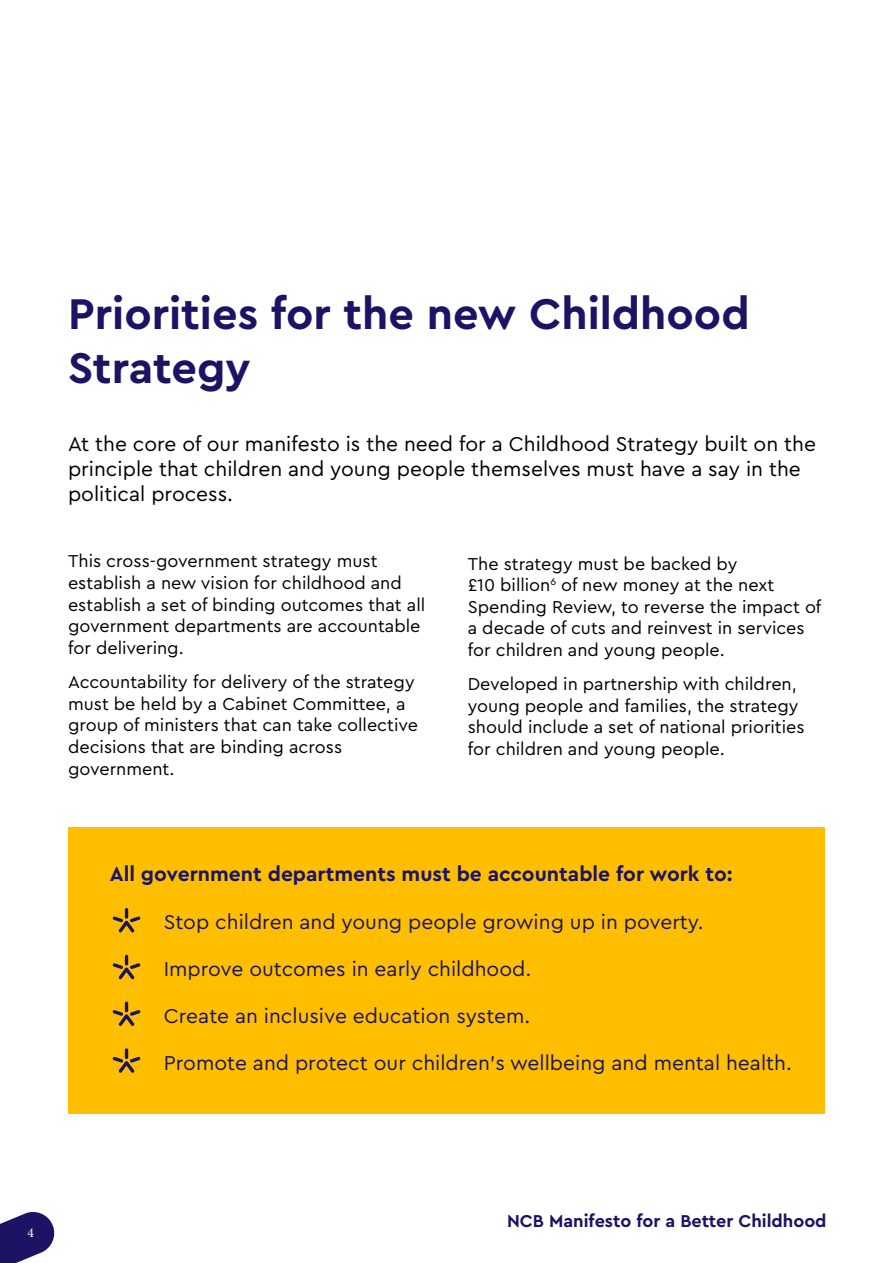
<style>
.page{position:relative;width:893px;height:1263px;background:#fff}
.page>*{position:absolute;margin:0;border:0;box-sizing:border-box;transform-origin:0 0}
.t1{font:700 45px/54px "Cera Pro";color:#1b1464}
.t2{font:21px "Cera Pro";color:#1b1464}
.t3{font:21px/25.2px "Cera Pro";color:#000}
.t4{font:700 21px "Cera Pro";color:#1b1464}
.t5{font:18px/21.6px "Cera Pro";color:#000}
.t6{font:700 18px "Cera Pro";color:#1b1464}
.t7{font:13.5px "Minion Pro";color:#fff}
</style>
<div class="page">
<svg style="left:0;top:1212px;width:55px;height:51px"></svg>
<div style="left:68px;top:827px;width:757px;height:287px;background:#ffbf00"></div>
<svg style="left:112px;top:908px;width:29px;height:24px"></svg>
<svg style="left:112px;top:955px;width:29px;height:24px"></svg>
<svg style="left:112px;top:1001px;width:29px;height:25px"></svg>
<svg style="left:112px;top:1048px;width:29px;height:25px"></svg>
<h1 class="t1" style="left:68px;top:285px;width:683px">Priorities for the new Childhood<br>Strategy</h1>
<p class="t3" style="left:68px;top:430px;width:749px">At the core of our manifesto is the need for a Childhood Strategy built on the principle that children and young people themselves must have a say in the political process.</p>
<p class="t5" style="left:68px;top:550px;width:359px">This cross-government strategy must establish a new vision for childhood and establish a set of binding outcomes that all government departments are accountable for delivering.</p>
<p class="t5" style="left:68px;top:670px;width:352px">Accountability for delivery of the strategy must be held by a Cabinet Committee, a group of ministers that can take collective decisions that are binding across government.</p>
<p class="t5" style="left:468px;top:552px;width:355px">The strategy must be backed by<br>£10 billion<sup>6</sup> of new money at the next Spending Review, to reverse the impact of a decade of cuts and reinvest in services for children and young people.</p>
<p class="t5" style="left:468px;top:673px;width:338px">Developed in partnership with children, young people and families, the strategy should include a set of national priorities for children and young people.</p>
<p class="t4" style="left:110px;top:860px;width:624px">All government departments must be accountable for work to:</p>
<p class="t2" style="left:164px;top:908px;width:541px">Stop children and young people growing up in poverty.</p>
<p class="t2" style="left:164px;top:955px;width:369px">Improve outcomes in early childhood.</p>
<p class="t2" style="left:164px;top:1002px;width:368px">Create an inclusive education system.</p>
<p class="t2" style="left:164px;top:1049px;width:630px">Promote and protect our children’s wellbeing and mental health.</p>
<p class="t7" style="left:28px;top:1223px;width:8px">4</p>
<p class="t6" style="left:507px;top:1208px;width:321px">NCB Manifesto for a Better Childhood</p>
</div>
